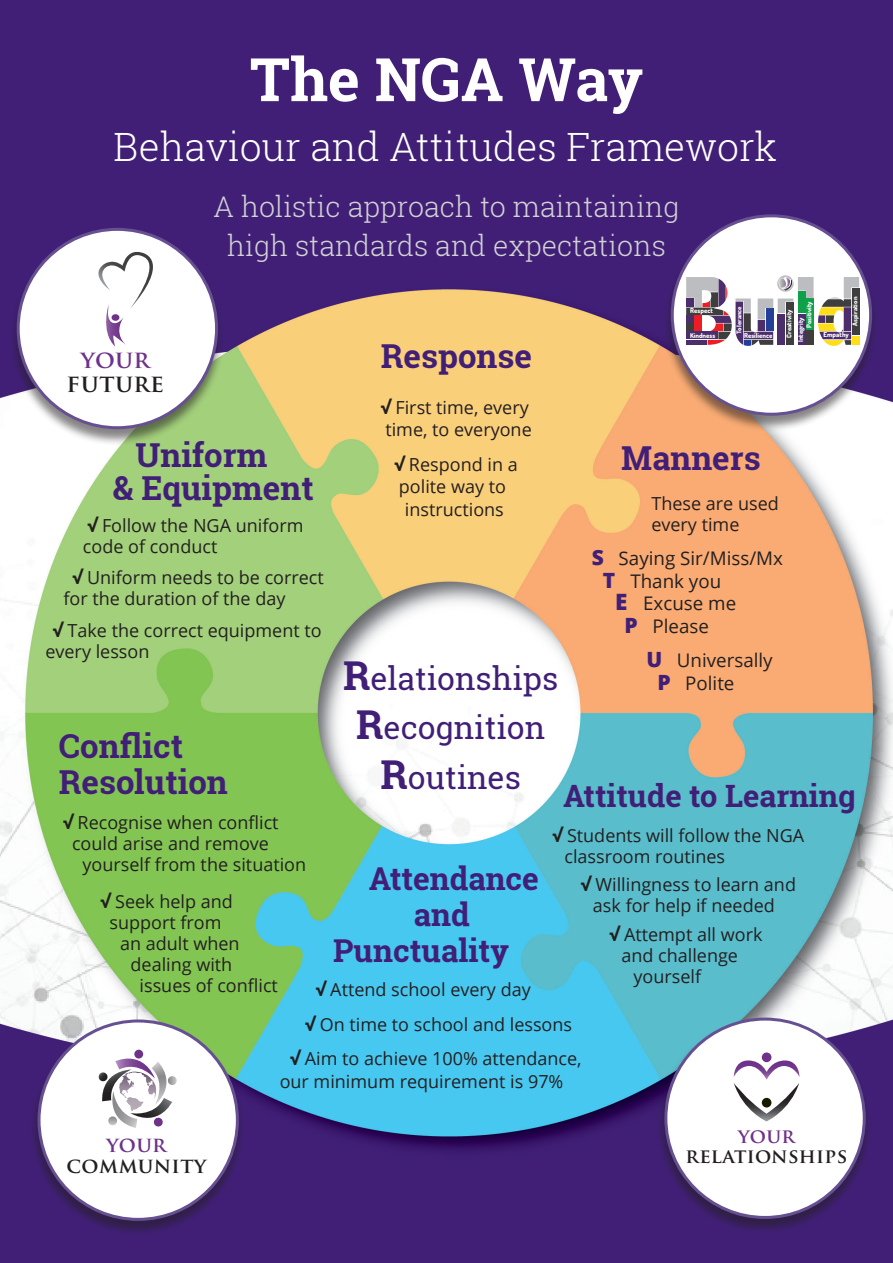
<style>
.page{position:relative;width:893px;height:1263px;background:#fff}
.page>*{position:absolute;margin:0;border:0;box-sizing:border-box;transform-origin:0 0}
.t1{font:700 60px "Roboto Slab";color:#fff}
.t2{font:300 39px "Roboto Slab";color:#fff}
.t3{font:700 33px "Roboto Slab";color:#411f77}
.t4{font:31.8px/49.5px "Roboto Slab";color:#411f77;text-align:center}
.t5{font:700 31.5px/36px "Roboto Slab";color:#411f77}
.t6{font:700 30.75px "Roboto Slab";color:#411f77}
.t7{font:300 28.5px "Roboto Slab";color:#d1d2d4}
.t8{font:700 24px/24px "Trajan Pro";letter-spacing:.02em;color:#231f20;text-align:center}
.t9{font:700 20.7px/20.7px "Trajan Pro";letter-spacing:.02em;color:#231f20;text-align:center}
.t10{font:700 19.65px/19.6px "Trajan Pro";letter-spacing:.02em;color:#231f20;text-align:center}
.t11{font:18.75px "Open Sans";color:#231f20}
.t12{font:18px/22.5px "Open Sans";color:#231f20}
.t13{font:800 6.75px "Dosis";color:#fff}
.s1{color:#6e328a}
.s2{font-weight:800}
.s3{font-weight:800;font-size:21px;color:#411f77}
.s4{font-weight:800;font-size:22.5px;color:#411f77}
.s5{font-weight:700;font-size:39.75px}
</style>
<div class="page">
<img style="left:0;top:281px;width:893px;height:982px">
<div style="left:0;top:0;width:893px;height:281px;background:#411f77"></div>
<div style="left:8px;top:228px;width:217px;height:218px;background:#231f20;opacity:.55"></div>
<div style="left:18px;top:229px;width:199px;height:199px;background:#fff;border-radius:50%"></div>
<svg style="left:98px;top:252px;width:55px;height:95px"></svg>
<div style="left:29px;top:1020px;width:217px;height:217px;background:#231f20;opacity:.55"></div>
<div style="left:39px;top:1021px;width:198px;height:198px;background:#fff;border-radius:50%"></div>
<div style="left:134px;top:1050px;width:9px;height:8px;background:#6e328a;border-radius:50%"></div>
<svg style="left:98px;top:1058px;width:79px;height:70px"></svg>
<div style="left:662px;top:215px;width:217px;height:217px;background:#231f20;opacity:.55"></div>
<div style="left:672px;top:216px;width:199px;height:198px;background:#fff;border-radius:50%"></div>
<svg style="left:686px;top:276px;width:173px;height:70px"></svg>
<div style="left:655px;top:1018px;width:218px;height:217px;background:#231f20;opacity:.55"></div>
<div style="left:666px;top:1019px;width:198px;height:198px;background:#fff;border-radius:50%"></div>
<div style="left:762px;top:1052px;width:9px;height:10px;background:#6e328a;border-radius:50%"></div>
<svg style="left:734px;top:1060px;width:65px;height:61px"></svg>
<p class="t1" style="left:250px;top:38px;width:395px">The NGA Way</p>
<p class="t2" style="left:114px;top:120px;width:665px">Behaviour and Attitudes Framework</p>
<p class="t7" style="left:214px;top:187px;width:467px">A holistic approach to maintaining</p>
<p class="t7" style="left:227px;top:226px;width:440px">high standards and expectations</p>
<p class="t8" style="left:67px;top:348px;width:99px"><span class="s1">YOUR<br></span>FUTURE</p>
<p class="t3" style="left:381px;top:334px;width:153px">Response</p>
<p class="t13" style="left:690px;top:306px;width:24px">Respect</p>
<p class="t13" style="left:690px;top:331px;width:27px">Kindness</p>
<p class="t13" style="left:805px;top:328px;width:28px;rotate:-90deg">Positivity</p>
<p class="t13" style="left:850px;top:326px;width:31px;rotate:-90deg">Aspiration</p>
<p class="t13" style="left:735px;top:334px;width:29px;rotate:-90deg">Tolerance</p>
<p class="t13" style="left:785px;top:337px;width:29px;rotate:-90deg">Creativity</p>
<p class="t13" style="left:796px;top:342px;width:26px;rotate:-90deg">Integrity</p>
<p class="t13" style="left:744px;top:331px;width:30px">Resilience</p>
<p class="t13" style="left:823px;top:331px;width:27px">Empathy</p>
<p class="t12" style="left:381px;top:396px;width:152px"><span class="s2">√</span> First time, every time, to everyone</p>
<p class="t12" style="left:394px;top:453px;width:125px;text-align:center"><span class="s2">√</span> Respond in a polite way to instructions</p>
<p class="t3" style="left:135px;top:432px;width:133px">Uniform</p>
<p class="t3" style="left:113px;top:465px;width:202px">&amp; Equipment</p>
<p class="t3" style="left:621px;top:435px;width:141px">Manners</p>
<p class="t12" style="left:651px;top:492px;width:129px;line-height:21px">These are used every time</p>
<p class="t11" style="left:592px;top:546px;width:193px"><span class="s3">S</span> Saying Sir/Miss/Mx</p>
<p class="t11" style="left:603px;top:568px;width:120px"><span class="s3">T</span> Thank you</p>
<p class="t11" style="left:615px;top:591px;width:122px"><span class="s4">E</span> Excuse me</p>
<p class="t11" style="left:625px;top:613px;width:86px"><span class="s3">P</span> Please</p>
<p class="t11" style="left:646px;top:648px;width:128px"><span class="s3">U</span> Universally</p>
<p class="t11" style="left:657px;top:670px;width:79px"><span class="s3">P</span> Polite</p>
<p class="t12" style="left:87px;top:514px;width:218px"><span class="s2">√</span> Follow the NGA uniform</p>
<p class="t12" style="left:83px;top:535px;width:136px">code of conduct</p>
<p class="t12" style="left:72px;top:566px;width:253px"><span class="s2">√</span> Uniform needs to be correct</p>
<p class="t12" style="left:63px;top:587px;width:224px">for the duration of the day</p>
<p class="t12" style="left:45px;top:619px;width:278px;line-height:21px;text-indent:8px"><span class="s2">√</span> Take the correct equipment to every lesson</p>
<p class="t4" style="left:343px;top:653px;width:217px"><span class="s5">R</span>elationships</p>
<p class="t4" style="left:356px;top:703px;width:190px"><span class="s5">R</span>ecognition<br><span class="s5">R</span>outines</p>
<p class="t3" style="left:59px;top:724px;width:126px">Conflict</p>
<p class="t3" style="left:59px;top:760px;width:170px">Resolution</p>
<p class="t6" style="left:563px;top:774px;width:294px">Attitude to Learning</p>
<p class="t12" style="left:63px;top:811px;width:217px;line-height:21px;text-align:center"><span class="s2">√</span> Recognise when conflict could arise and remove</p>
<p class="t12" style="left:83px;top:853px;width:225px">yourself from the situation</p>
<p class="t12" style="left:101px;top:890px;width:134px"><span class="s2">√</span> Seek help and</p>
<p class="t12" style="left:110px;top:911px;width:114px">support from</p>
<p class="t12" style="left:120px;top:932px;width:121px">an adult when</p>
<p class="t12" style="left:131px;top:953px;width:103px">dealing with</p>
<p class="t12" style="left:140px;top:974px;width:140px">issues of conflict</p>
<p class="t12" style="left:564px;top:824px;width:241px;line-height:21px;text-indent:-12px"><span class="s2">√</span> Students will follow the NGA classroom routines</p>
<p class="t12" style="left:581px;top:873px;width:217px"><span class="s2">√</span> Willingness to learn and</p>
<p class="t12" style="left:593px;top:894px;width:183px">ask for help if needed</p>
<p class="t12" style="left:609px;top:922px;width:155px"><span class="s2">√</span> Attempt all work</p>
<p class="t12" style="left:621px;top:943px;width:118px">and challenge</p>
<p class="t12" style="left:633px;top:964px;width:69px">yourself</p>
<p class="t5" style="left:414px;top:860px;width:127px;text-indent:-45px">Attendance and</p>
<p class="t5" style="left:333px;top:932px;width:177px">Punctuality</p>
<p class="t12" style="left:316px;top:978px;width:217px"><span class="s2">√</span> Attend school every day</p>
<p class="t12" style="left:305px;top:1012px;width:268px"><span class="s2">√</span> On time to school and lessons</p>
<p class="t12" style="left:280px;top:1047px;width:303px;text-indent:10px"><span class="s2">√</span> Aim to achieve 100% attendance, our minimum requirement is 97%</p>
<p class="t9" style="left:67px;top:1135px;width:141px"><span class="s1">YOUR<br></span>COMMUNITY</p>
<p class="t10" style="left:686px;top:1126px;width:163px"><span class="s1">YOUR<br></span>RELATIONSHIPS</p>
</div>
